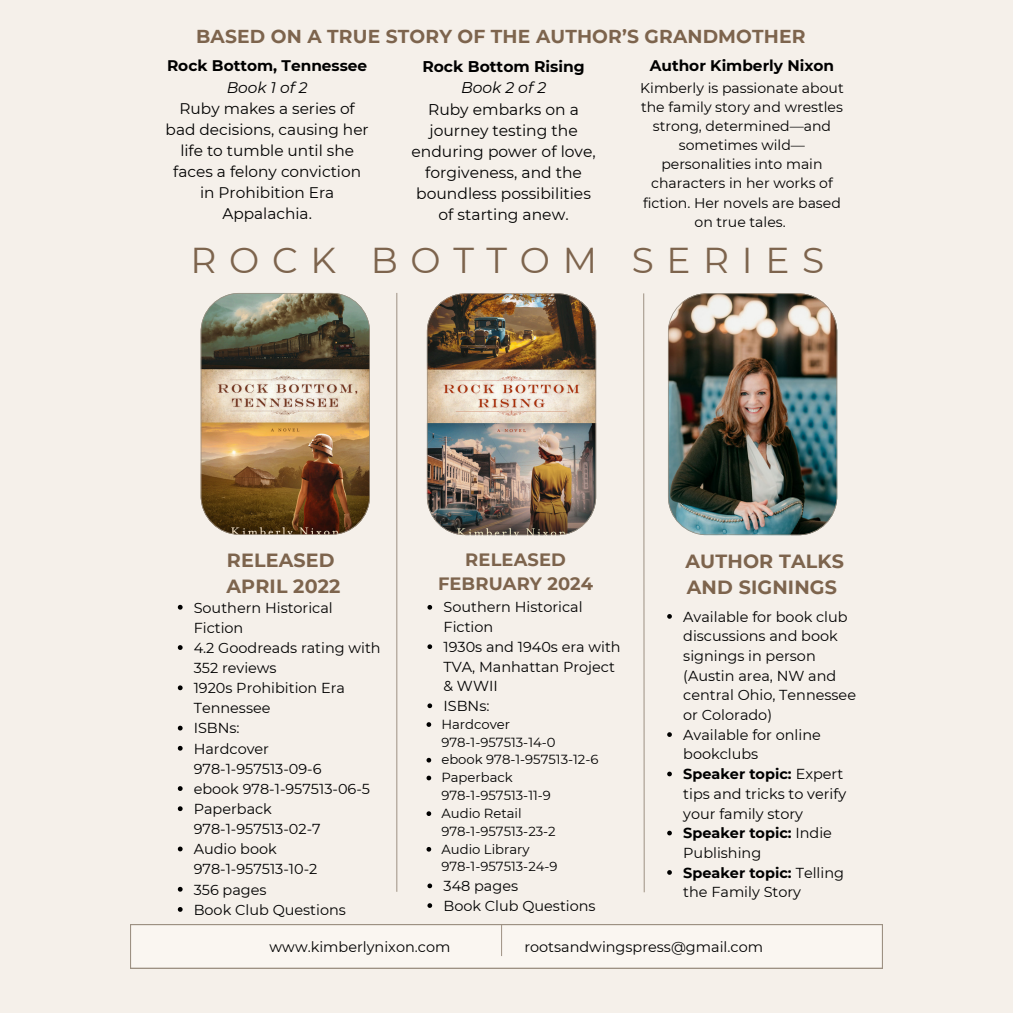
<style>
.page{position:relative;width:1013px;height:1013px;background:#fff}
.page>*{position:absolute;margin:0;border:0;box-sizing:border-box;transform-origin:0 0}
.t1{font:35.88px "Montserrat";letter-spacing:.35em;color:#7d644d}
.t2{font:700 19.12px/25.9px "Montserrat";letter-spacing:.01em;color:#7d644d}
.t3{font:700 18.62px "Montserrat";letter-spacing:.01em;color:#7d644d}
.t4{font:700 17.88px/24.4px "Montserrat";letter-spacing:.005em;color:#7d644d;text-align:center}
.t5{font:15.5px/21.1px "Montserrat";color:#000;text-align:center}
.t6{font:15.38px/21.1px "Montserrat";color:#000;text-align:center}
.t7{font:700 15.38px "Montserrat";color:#000}
.t8{font:14.38px/19.8px "Montserrat";color:#000}
.t9{font:14px/19.1px "Montserrat";color:#000;text-align:center}
.t10{font:13.12px/17.8px "Montserrat";color:#000}
.s1{font-weight:700}
.s2{font-style:italic}
</style>
<div class="page">
<div style="left:0;top:0;width:1012px;height:1012px;background:#f5f0ea"></div>
<img style="left:201px;top:293px;width:169px;height:241px">
<img style="left:427px;top:293px;width:169px;height:242px">
<img style="left:668px;top:293px;width:169px;height:242px">
<hr style="left:396px;top:293px;width:1px;height:598px;background:#9d9183">
<svg style="left:643px;top:293px;width:2px;height:600px"></svg>
<svg style="left:130px;top:924px;width:752px;height:44px"></svg>
<hr style="left:501px;top:924px;width:1px;height:32px;background:#9d9183">
<svg style="left:178px;top:605px;width:5px;height:4px"></svg>
<svg style="left:178px;top:645px;width:5px;height:5px"></svg>
<svg style="left:178px;top:685px;width:5px;height:5px"></svg>
<svg style="left:178px;top:725px;width:5px;height:5px"></svg>
<svg style="left:178px;top:745px;width:5px;height:5px"></svg>
<svg style="left:178px;top:786px;width:5px;height:5px"></svg>
<svg style="left:178px;top:806px;width:5px;height:5px"></svg>
<svg style="left:178px;top:846px;width:5px;height:5px"></svg>
<svg style="left:178px;top:886px;width:5px;height:5px"></svg>
<svg style="left:178px;top:907px;width:5px;height:4px"></svg>
<svg style="left:427px;top:605px;width:5px;height:4px"></svg>
<svg style="left:427px;top:644px;width:5px;height:5px"></svg>
<svg style="left:427px;top:703px;width:5px;height:5px"></svg>
<svg style="left:426px;top:722px;width:5px;height:5px"></svg>
<svg style="left:426px;top:757px;width:5px;height:5px"></svg>
<svg style="left:426px;top:775px;width:5px;height:5px"></svg>
<svg style="left:426px;top:811px;width:5px;height:5px"></svg>
<svg style="left:426px;top:847px;width:5px;height:4px"></svg>
<svg style="left:427px;top:883px;width:5px;height:5px"></svg>
<svg style="left:427px;top:903px;width:5px;height:4px"></svg>
<svg style="left:667px;top:614px;width:5px;height:4px"></svg>
<svg style="left:667px;top:732px;width:5px;height:5px"></svg>
<svg style="left:667px;top:771px;width:5px;height:5px"></svg>
<svg style="left:667px;top:830px;width:5px;height:5px"></svg>
<svg style="left:667px;top:870px;width:5px;height:4px"></svg>
<h3 class="t3" style="left:196px;top:25px;width:611px">BASED ON A TRUE STORY OF THE AUTHOR’S GRANDMOTHER</h3>
<h2 class="t6" style="left:166px;top:55px;width:205px"><span class="s1">Rock Bottom, Tennessee<br></span><span class="s2">Book 1 of 2<br></span>Ruby makes a series of bad decisions, causing her life to tumble until she faces a felony conviction in Prohibition Era<br>Appalachia.</h2>
<p class="t5" style="left:411px;top:56px;width:186px"><span class="s1">Rock Bottom Rising<br></span><span class="s2">Book 2 of 2<br></span>Ruby embarks on a journey testing the enduring power of love, forgiveness, and the boundless possibilities of starting anew.</p>
<h3 class="t7" style="left:649px;top:57px;width:186px">Author Kimberly Nixon</h3>
<h3 class="t9" style="left:640px;top:78px;width:205px">Kimberly is passionate about the family story and wrestles strong, determined—and sometimes wild— personalities into main characters in her works of fiction. Her novels are based on true tales.</h3>
<h2 class="t1" style="left:190px;top:238px;width:635px">ROCK BOTTOM SERIES</h2>
<h3 class="t2" style="left:226px;top:547px;width:115px">RELEASED<br>APRIL 2022</h3>
<h1 class="t4" style="left:438px;top:547px;width:157px">RELEASED<br>FEBRUARY 2024</h1>
<p class="t2" style="left:685px;top:548px;width:160px">AUTHOR TALKS<br>AND SIGNINGS</p>
<h2 class="t8" style="left:194px;top:597px;width:141px;line-height:20.1px">Southern Historical<br>Fiction</h2>
<p class="t8" style="left:194px;top:637px;width:188px;line-height:20.1px">4.2 Goodreads rating with<br>352 reviews</p>
<p class="t8" style="left:194px;top:678px;width:153px;line-height:20.1px">1920s Prohibition Era<br>Tennessee</p>
<p class="t8" style="left:194px;top:718px;width:47px">ISBNs:</p>
<p class="t8" style="left:194px;top:738px;width:129px;line-height:20.1px">Hardcover<br>978-1-957513-09-6</p>
<p class="t8" style="left:194px;top:778px;width:178px">ebook 978-1-957513-06-5</p>
<p class="t8" style="left:194px;top:798px;width:128px;line-height:20.1px">Paperback<br>978-1-957513-02-7</p>
<p class="t8" style="left:194px;top:839px;width:125px;line-height:20.1px">Audio book<br>978-1-957513-10-2</p>
<p class="t8" style="left:194px;top:879px;width:74px">356 pages</p>
<p class="t8" style="left:194px;top:899px;width:154px">Book Club Questions</p>
<p class="t8" style="left:443px;top:597px;width:140px">Southern Historical<br>Fiction</p>
<p class="t8" style="left:443px;top:637px;width:179px">1930s and 1940s era with<br>TVA, Manhattan Project &amp; WWII</p>
<p class="t8" style="left:443px;top:696px;width:47px">ISBNs:</p>
<p class="t10" style="left:441px;top:715px;width:116px">Hardcover<br>978-1-957513-14-0</p>
<p class="t10" style="left:441px;top:750px;width:158px">ebook 978-1-957513-12-6</p>
<p class="t10" style="left:441px;top:768px;width:111px">Paperback<br>978-1-957513-11-9</p>
<p class="t10" style="left:441px;top:804px;width:116px">Audio Retail<br>978-1-957513-23-2</p>
<p class="t10" style="left:441px;top:840px;width:118px">Audio Library<br>978-1-957513-24-9</p>
<p class="t8" style="left:443px;top:876px;width:76px">348 pages</p>
<p class="t8" style="left:443px;top:895px;width:154px">Book Club Questions</p>
<p class="t8" style="left:683px;top:606px;width:174px">Available for book club discussions and book signings in person (Austin area, NW and central Ohio, Tennessee or Colorado)</p>
<p class="t8" style="left:683px;top:724px;width:139px">Available for online bookclubs</p>
<p class="t8" style="left:683px;top:764px;width:164px"><span class="s1">Speaker topic:</span> Expert tips and tricks to verify your family story</p>
<p class="t8" style="left:683px;top:823px;width:150px"><span class="s1">Speaker topic:</span> Indie<br>Publishing</p>
<p class="t8" style="left:683px;top:862px;width:162px"><span class="s1">Speaker topic:</span> Telling the Family Story</p>
<p class="t8" style="left:269px;top:937px;width:182px">www.kimberlynixon.com</p>
<p class="t8" style="left:524px;top:937px;width:240px">rootsandwingspress@gmail.com</p>
</div>
